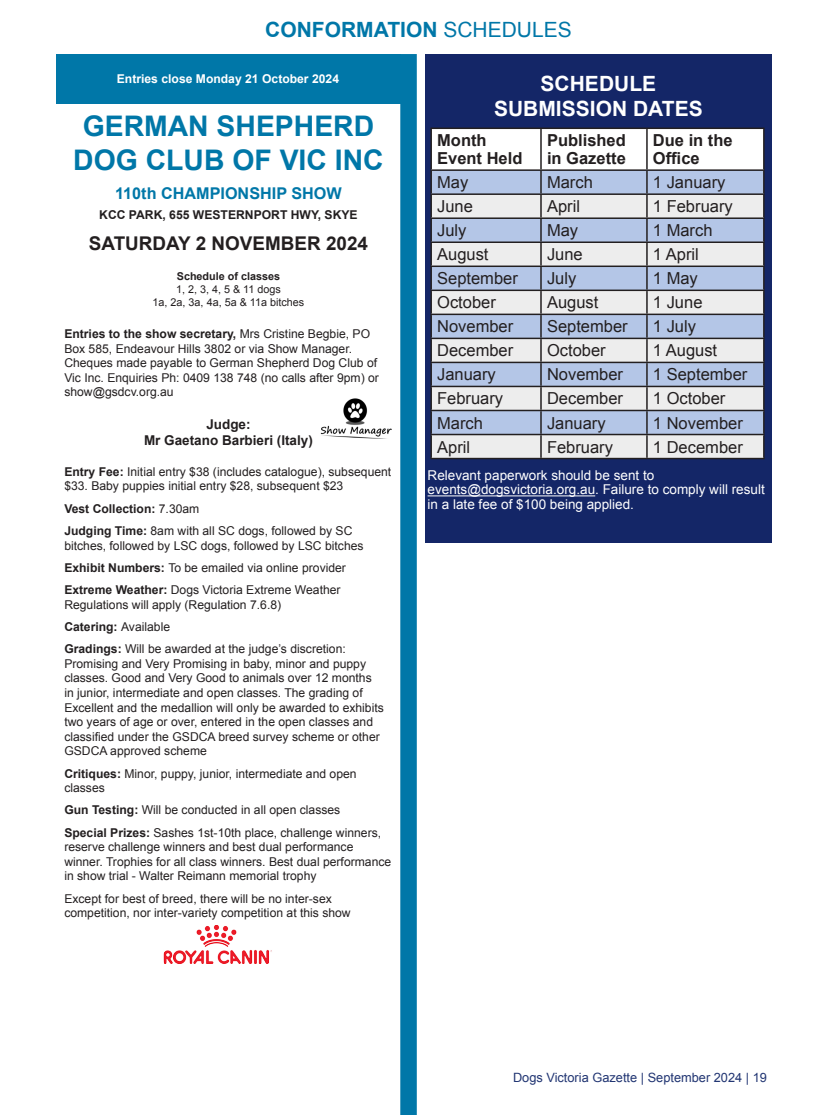
<style>
.page{position:relative;width:821px;height:1115px;background:#fff}
.page>*{position:absolute;margin:0;border:0;box-sizing:border-box;transform-origin:0 0}
.t1{font:700 28.35px/34px "Arial";color:#0077a8;text-align:center}
.EXPORTS_HEADING{font:700 21px/25.2px "Arial";color:#fff;text-align:center}
.club_name{font:700 21px "Arial";color:#0077a8}
.t2{font:700 18.9px "Arial";color:#231f20}
.t3{font:16.5px "Arial";color:#231f20}
.t4{font:700 16.5px/17.9px "Arial";color:#231f20}
.t5{font:700 16.2px "Arial";color:#0077a8}
.t6{font:13.5px/14.5px "Arial";color:#fff}
.t7{font:700 13.5px/16.2px "Arial";color:#231f20;text-align:center}
.t8{font:12.75px "Arial";color:#223673}
.t9{font:12.15px/14.5px "Arial";color:#231f20}
.t10{font:700 12.15px "Arial";color:#fff}
.t11{font:700 12.15px "Arial";color:#231f20}
.t12{font:10.8px/12.9px "Arial";color:#231f20;text-align:center}
.s1{font-weight:400}
.s2{font-weight:700}
</style>
<div class="page">
<div style="left:56px;top:54px;width:344px;height:49px;background:#0077a8"></div>
<img style="left:320px;top:398px;width:72px;height:40px">
<img style="left:164px;top:925px;width:108px;height:37px">
<div style="left:400px;top:54px;width:17px;height:1060px;background:#0077a8"></div>
<div style="left:425px;top:54px;width:346px;height:488px;background:#142667"></div>
<hr style="left:427px;top:495px;width:168px;height:1px;background:#fff">
<hr style="left:430px;top:127px;width:111px;height:2px;background:#231f20">
<hr style="left:430px;top:129px;width:2px;height:40px;background:#231f20">
<hr style="left:541px;top:127px;width:106px;height:2px;background:#231f20">
<hr style="left:647px;top:127px;width:117px;height:2px;background:#231f20">
<hr style="left:430px;top:169px;width:111px;height:2px;background:#231f20">
<hr style="left:430px;top:171px;width:2px;height:22px;background:#231f20">
<hr style="left:430px;top:193px;width:111px;height:2px;background:#231f20">
<hr style="left:430px;top:195px;width:2px;height:22px;background:#231f20">
<hr style="left:430px;top:217px;width:111px;height:2px;background:#231f20">
<hr style="left:430px;top:219px;width:2px;height:22px;background:#231f20">
<hr style="left:430px;top:241px;width:111px;height:2px;background:#231f20">
<hr style="left:430px;top:243px;width:2px;height:22px;background:#231f20">
<hr style="left:430px;top:265px;width:111px;height:2px;background:#231f20">
<hr style="left:430px;top:267px;width:2px;height:22px;background:#231f20">
<hr style="left:430px;top:289px;width:111px;height:2px;background:#231f20">
<hr style="left:430px;top:291px;width:2px;height:22px;background:#231f20">
<hr style="left:430px;top:313px;width:111px;height:2px;background:#231f20">
<hr style="left:430px;top:315px;width:2px;height:22px;background:#231f20">
<hr style="left:430px;top:337px;width:111px;height:2px;background:#231f20">
<hr style="left:430px;top:339px;width:2px;height:22px;background:#231f20">
<hr style="left:430px;top:361px;width:111px;height:2px;background:#231f20">
<hr style="left:430px;top:363px;width:2px;height:22px;background:#231f20">
<hr style="left:430px;top:385px;width:111px;height:2px;background:#231f20">
<hr style="left:430px;top:387px;width:2px;height:22px;background:#231f20">
<hr style="left:430px;top:409px;width:111px;height:2px;background:#231f20">
<hr style="left:430px;top:411px;width:2px;height:22px;background:#231f20">
<hr style="left:430px;top:433px;width:111px;height:2px;background:#231f20">
<hr style="left:430px;top:435px;width:2px;height:22px;background:#231f20">
<svg style="left:431px;top:129px;width:333px;height:328px"></svg>
<hr style="left:430px;top:457px;width:111px;height:2px;background:#231f20">
<hr style="left:541px;top:457px;width:106px;height:2px;background:#231f20">
<hr style="left:647px;top:457px;width:117px;height:2px;background:#231f20">
<p class="club_name" style="left:265px;top:15px;width:308px">CONFORMATION <span class="s1">SCHEDULES</span></p>
<p class="t10" style="left:117px;top:71px;width:224px">Entries close Monday 21 October 2024</p>
<p class="t1" style="left:73px;top:110px;width:312px">GERMAN SHEPHERD<br>DOG CLUB OF VIC INC</p>
<p class="t5" style="left:115px;top:182px;width:228px">110th CHAMPIONSHIP SHOW</p>
<p class="t11" style="left:99px;top:206px;width:260px">KCC PARK, 655 WESTERNPORT HWY, SKYE</p>
<p class="t2" style="left:89px;top:231px;width:281px">SATURDAY 2 NOVEMBER 2024</p>
<p class="t12" style="left:153px;top:269px;width:153px"><span class="s2">Schedule of classes<br></span>1, 2, 3, 4, 5 &amp; 11 dogs<br>1a, 2a, 3a, 4a, 5a &amp; 11a bitches</p>
<p class="t9" style="left:64px;top:326px;width:316px"><span class="s2">Entries to the show secretary,</span> Mrs Cristine Begbie, PO Box 585, Endeavour Hills 3802 or via Show Manager.<br>Cheques made payable to German Shepherd Dog Club of Vic Inc. Enquiries Ph: 0409 138 748 (no calls after 9pm) or show@gsdcv.org.au</p>
<p class="t7" style="left:144px;top:416px;width:170px">Judge:<br>Mr Gaetano Barbieri (Italy)</p>
<p class="t9" style="left:64px;top:464px;width:328px"><span class="s2">Entry Fee:</span> Initial entry $38 (includes catalogue), subsequent $33. Baby puppies initial entry $28, subsequent $23</p>
<p class="t9" style="left:64px;top:497px;width:290px;line-height:22.2px"><span class="s2">Vest Collection:</span> 7.30am<br><span class="s2">Judging Time:</span> 8am with all SC dogs, followed by SC</p>
<p class="t9" style="left:64px;top:534px;width:301px;line-height:22.2px">bitches, followed by LSC dogs, followed by LSC bitches<br><span class="s2">Exhibit Numbers:</span> To be emailed via online provider<br><span class="s2">Extreme Weather:</span> Dogs Victoria Extreme Weather</p>
<p class="t9" style="left:64px;top:593px;width:283px;line-height:22.2px">Regulations will apply (Regulation 7.6.8)<br><span class="s2">Catering:</span> Available<br><span class="s2">Gradings:</span> Will be awarded at the judge’s discretion:</p>
<p class="t9" style="left:64px;top:656px;width:321px">Promising and Very Promising in baby, minor and puppy classes. Good and Very Good to animals over 12 months in junior, intermediate and open classes. The grading of Excellent and the medallion will only be awarded to exhibits two years of age or over, entered in the open classes and classified under the GSDCA breed survey scheme or other GSDCA approved scheme</p>
<p class="t9" style="left:64px;top:765px;width:294px"><span class="s2">Critiques:</span> Minor, puppy, junior, intermediate and open classes</p>
<p class="t9" style="left:64px;top:798px;width:318px;line-height:22.2px"><span class="s2">Gun Testing:</span> Will be conducted in all open classes<br><span class="s2">Special Prizes:</span> Sashes 1st-10th place, challenge winners,</p>
<p class="t9" style="left:64px;top:839px;width:328px">reserve challenge winners and best dual performance winner. Trophies for all class winners. Best dual performance in show trial - Walter Reimann memorial trophy</p>
<p class="t9" style="left:64px;top:890px;width:288px">Except for best of breed, there will be no inter-sex competition, nor inter-variety competition at this show</p>
<p class="EXPORTS_HEADING" style="left:494px;top:71px;width:210px">SCHEDULE<br>SUBMISSION DATES</p>
<p class="t4" style="left:437px;top:132px;width:87px">Month<br>Event Held</p>
<p class="t4" style="left:547px;top:132px;width:80px">Published in Gazette</p>
<p class="t4" style="left:653px;top:132px;width:81px">Due in the<br>Office</p>
<p class="t3" style="left:437px;top:171px;width:33px">May</p>
<p class="t3" style="left:547px;top:171px;width:47px">March</p>
<p class="t3" style="left:653px;top:171px;width:74px">1 January</p>
<p class="t3" style="left:437px;top:195px;width:37px">June</p>
<p class="t3" style="left:547px;top:195px;width:34px">April</p>
<p class="t3" style="left:653px;top:195px;width:81px">1 February</p>
<p class="t3" style="left:437px;top:219px;width:31px">July</p>
<p class="t3" style="left:547px;top:219px;width:33px">May</p>
<p class="t3" style="left:653px;top:219px;width:61px">1 March</p>
<p class="t3" style="left:437px;top:243px;width:53px">August</p>
<p class="t3" style="left:547px;top:243px;width:37px">June</p>
<p class="t3" style="left:653px;top:243px;width:47px">1 April</p>
<p class="t3" style="left:437px;top:267px;width:82px">September</p>
<p class="t3" style="left:547px;top:267px;width:31px">July</p>
<p class="t3" style="left:653px;top:267px;width:46px">1 May</p>
<p class="t3" style="left:437px;top:291px;width:60px">October</p>
<p class="t3" style="left:547px;top:291px;width:53px">August</p>
<p class="t3" style="left:653px;top:291px;width:51px">1 June</p>
<p class="t3" style="left:437px;top:315px;width:78px">November</p>
<p class="t3" style="left:547px;top:315px;width:82px">September</p>
<p class="t3" style="left:653px;top:315px;width:45px">1 July</p>
<p class="t3" style="left:437px;top:340px;width:78px">December</p>
<p class="t3" style="left:547px;top:340px;width:60px">October</p>
<p class="t3" style="left:653px;top:340px;width:66px">1 August</p>
<p class="t3" style="left:437px;top:364px;width:60px">January</p>
<p class="t3" style="left:547px;top:364px;width:78px">November</p>
<p class="t3" style="left:653px;top:364px;width:96px">1 September</p>
<p class="t3" style="left:437px;top:388px;width:68px">February</p>
<p class="t3" style="left:547px;top:388px;width:78px">December</p>
<p class="t3" style="left:653px;top:388px;width:74px">1 October</p>
<p class="t3" style="left:437px;top:412px;width:47px">March</p>
<p class="t3" style="left:547px;top:412px;width:60px">January</p>
<p class="t3" style="left:653px;top:412px;width:91px">1 November</p>
<p class="t3" style="left:437px;top:436px;width:34px">April</p>
<p class="t3" style="left:547px;top:436px;width:68px">February</p>
<p class="t3" style="left:653px;top:436px;width:91px">1 December</p>
<p class="t6" style="left:427px;top:468px;width:339px">Relevant paperwork should be sent to events@dogsvictoria.org.au. Failure to comply will result in a late fee of $100 being applied.</p>
<p class="t8" style="left:513px;top:1068px;width:255px">Dogs Victoria Gazette | September 2024 | 19</p>
</div>
